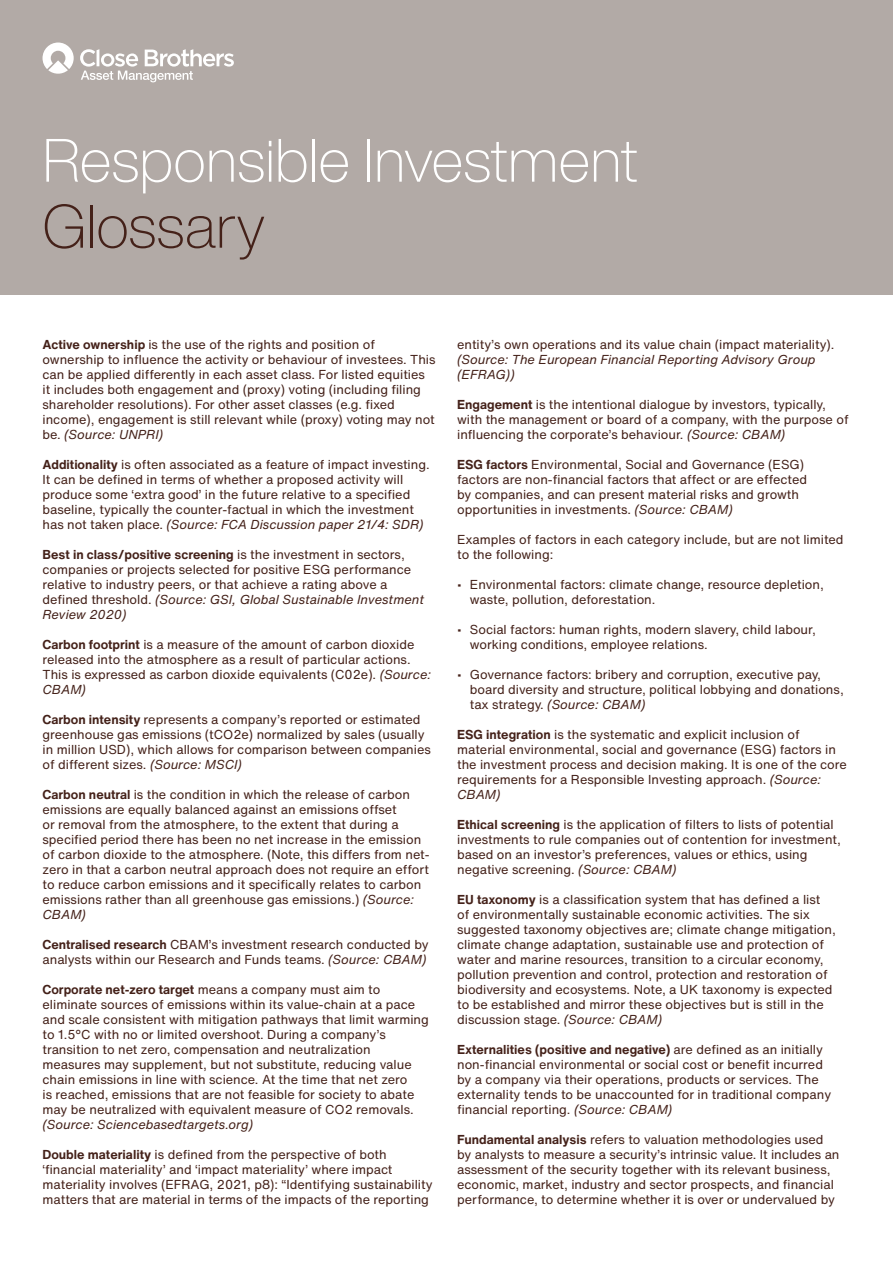
<style>
.page{position:relative;width:893px;height:1263px;background:#fff}
.page>*{position:absolute;margin:0;border:0;box-sizing:border-box;transform-origin:0 0}
._48_51pt_Cover_Heade{font:200 60px "Helvetica Now Display";color:#fff}
._48_51pt_Cover_Heade-2{font:200 60px "Helvetica Now Display";color:#442119}
._8_5_10pt_Body_copy{font:12.75px/15px "Helvetica Now Text";color:#442119}
._8_5_10pt_Body_copy-2{font:italic 12.75px/15px "Helvetica Now Text";color:#442119}
.s1{font-weight:700}
.s2{font-style:italic}
.s3{font-style:normal}
</style>
<div class="page">
<div style="left:0;top:0;width:893px;height:294px;background:#b2aaa6"></div>
<svg style="left:43px;top:43px;width:31px;height:31px"></svg>
<svg style="left:80px;top:49px;width:154px;height:33px"></svg>
<p class="_48_51pt_Cover_Heade" style="left:43px;top:120px;width:597px">Responsible Investment</p>
<p class="_48_51pt_Cover_Heade-2" style="left:43px;top:186px;width:224px">Glossary</p>
<p class="_8_5_10pt_Body_copy" style="left:43px;top:337px;width:395px"><span class="s1">Active ownership</span> is the use of the rights and position of ownership to influence the activity or behaviour of investees. This can be applied differently in each asset class. For listed equities it includes both engagement and (proxy) voting (including filing shareholder resolutions). For other asset classes (e.g. fixed income), engagement is still relevant while (proxy) voting may not be. <span class="s2">(Source: UNPRI)</span></p>
<p class="_8_5_10pt_Body_copy" style="left:43px;top:457px;width:389px"><span class="s1">Additionality</span> is often associated as a feature of impact investing.<br>It can be defined in terms of whether a proposed activity will produce some ‘extra good’ in the future relative to a specified baseline, typically the counter-factual in which the investment has not taken place. <span class="s2">(Source: FCA Discussion paper 21/4: SDR)</span></p>
<p class="_8_5_10pt_Body_copy" style="left:43px;top:547px;width:383px"><span class="s1">Best in class/positive screening</span> is the investment in sectors, companies or projects selected for positive ESG performance relative to industry peers, or that achieve a rating above a defined threshold. <span class="s2">(Source: GSI, Global Sustainable Investment Review 2020)</span></p>
<p class="_8_5_10pt_Body_copy" style="left:43px;top:637px;width:390px"><span class="s1">Carbon footprint</span> is a measure of the amount of carbon dioxide released into the atmosphere as a result of particular actions.<br>This is expressed as carbon dioxide equivalents (C02e). <span class="s2">(Source:<br>CBAM)</span></p>
<p class="_8_5_10pt_Body_copy" style="left:43px;top:712px;width:390px"><span class="s1">Carbon intensity</span> represents a company’s reported or estimated greenhouse gas emissions (tCO2e) normalized by sales (usually in million USD), which allows for comparison between companies of different sizes. <span class="s2">(Source: MSCI)</span></p>
<p class="_8_5_10pt_Body_copy" style="left:43px;top:787px;width:388px"><span class="s1">Carbon neutral</span> is the condition in which the release of carbon emissions are equally balanced against an emissions offset<br>or removal from the atmosphere, to the extent that during a specified period there has been no net increase in the emission of carbon dioxide to the atmosphere. (Note, this differs from net&shy;zero in that a carbon neutral approach does not require an effort to reduce carbon emissions and it specifically relates to carbon emissions rather than all greenhouse gas emissions.) <span class="s2">(Source:<br>CBAM)</span></p>
<p class="_8_5_10pt_Body_copy" style="left:43px;top:937px;width:388px"><span class="s1">Centralised research</span> CBAM’s investment research conducted by analysts within our Research and Funds teams. <span class="s2">(Source: CBAM)</span></p>
<p class="_8_5_10pt_Body_copy" style="left:43px;top:982px;width:388px"><span class="s1">Corporate net-zero target</span> means a company must aim to eliminate sources of emissions within its value-chain at a pace and scale consistent with mitigation pathways that limit warming to 1.5°C with no or limited overshoot. During a company’s transition to net zero, compensation and neutralization measures may supplement, but not substitute, reducing value chain emissions in line with science. At the time that net zero<br>is reached, emissions that are not feasible for society to abate may be neutralized with equivalent measure of CO2 removals. <span class="s2">(Source: Sciencebasedtargets.org)</span></p>
<p class="_8_5_10pt_Body_copy" style="left:43px;top:1147px;width:392px"><span class="s1">Double materiality</span> is defined from the perspective of both ‘financial materiality’ and ‘impact materiality’ where impact materiality involves (EFRAG, 2021, p8): “Identifying sustainability matters that are material in terms of the impacts of the reporting</p>
<p class="_8_5_10pt_Body_copy-2" style="left:457px;top:337px;width:379px"><span class="s3">entity’s own operations and its value chain (impact materiality). </span>(Source: The European Financial Reporting Advisory Group (EFRAG))</p>
<p class="_8_5_10pt_Body_copy" style="left:457px;top:397px;width:393px"><span class="s1">Engagement</span> is the intentional dialogue by investors, typically, with the management or board of a company, with the purpose of influencing the corporate’s behaviour. <span class="s2">(Source: CBAM)</span></p>
<p class="_8_5_10pt_Body_copy" style="left:457px;top:457px;width:351px"><span class="s1">ESG factors</span> Environmental, Social and Governance (ESG) factors are non-financial factors that affect or are effected by companies, and can present material risks and growth opportunities in investments. <span class="s2">(Source: CBAM)</span></p>
<p class="_8_5_10pt_Body_copy" style="left:457px;top:532px;width:388px">Examples of factors in each category include, but are not limited to the following:</p>
<p class="_8_5_10pt_Body_copy" style="left:470px;top:577px;width:356px;text-indent:-13px">• Environmental factors: climate change, resource depletion, waste, pollution, deforestation.</p>
<p class="_8_5_10pt_Body_copy" style="left:470px;top:622px;width:348px;text-indent:-13px">• Social factors: human rights, modern slavery, child labour, working conditions, employee relations.</p>
<p class="_8_5_10pt_Body_copy" style="left:470px;top:667px;width:375px;text-indent:-13px">• Governance factors: bribery and corruption, executive pay, board diversity and structure, political lobbying and donations, tax strategy. <span class="s2">(Source: CBAM)</span></p>
<p class="_8_5_10pt_Body_copy" style="left:457px;top:727px;width:391px"><span class="s1">ESG integration</span> is the systematic and explicit inclusion of material environmental, social and governance (ESG) factors in the investment process and decision making. It is one of the core requirements for a Responsible Investing approach. <span class="s2">(Source:<br>CBAM)</span></p>
<p class="_8_5_10pt_Body_copy" style="left:457px;top:817px;width:385px"><span class="s1">Ethical screening</span> is the application of filters to lists of potential investments to rule companies out of contention for investment, based on an investor’s preferences, values or ethics, using negative screening. <span class="s2">(Source: CBAM)</span></p>
<p class="_8_5_10pt_Body_copy" style="left:457px;top:892px;width:380px"><span class="s1">EU taxonomy</span> is a classification system that has defined a list<br>of environmentally sustainable economic activities. The six suggested taxonomy objectives are; climate change mitigation, climate change adaptation, sustainable use and protection of water and marine resources, transition to a circular economy, pollution prevention and control, protection and restoration of biodiversity and ecosystems. Note, a UK taxonomy is expected to be established and mirror these objectives but is still in the discussion stage. <span class="s2">(Source: CBAM)</span></p>
<p class="_8_5_10pt_Body_copy" style="left:457px;top:1042px;width:376px"><span class="s1">Externalities (positive and negative)</span> are defined as an initially non-financial environmental or social cost or benefit incurred by a company via their operations, products or services. The externality tends to be unaccounted for in traditional company financial reporting. <span class="s2">(Source: CBAM)</span></p>
<p class="_8_5_10pt_Body_copy" style="left:457px;top:1132px;width:384px"><span class="s1">Fundamental analysis</span> refers to valuation methodologies used by analysts to measure a security’s intrinsic value. It includes an assessment of the security together with its relevant business, economic, market, industry and sector prospects, and financial performance, to determine whether it is over or undervalued by</p>
</div>
